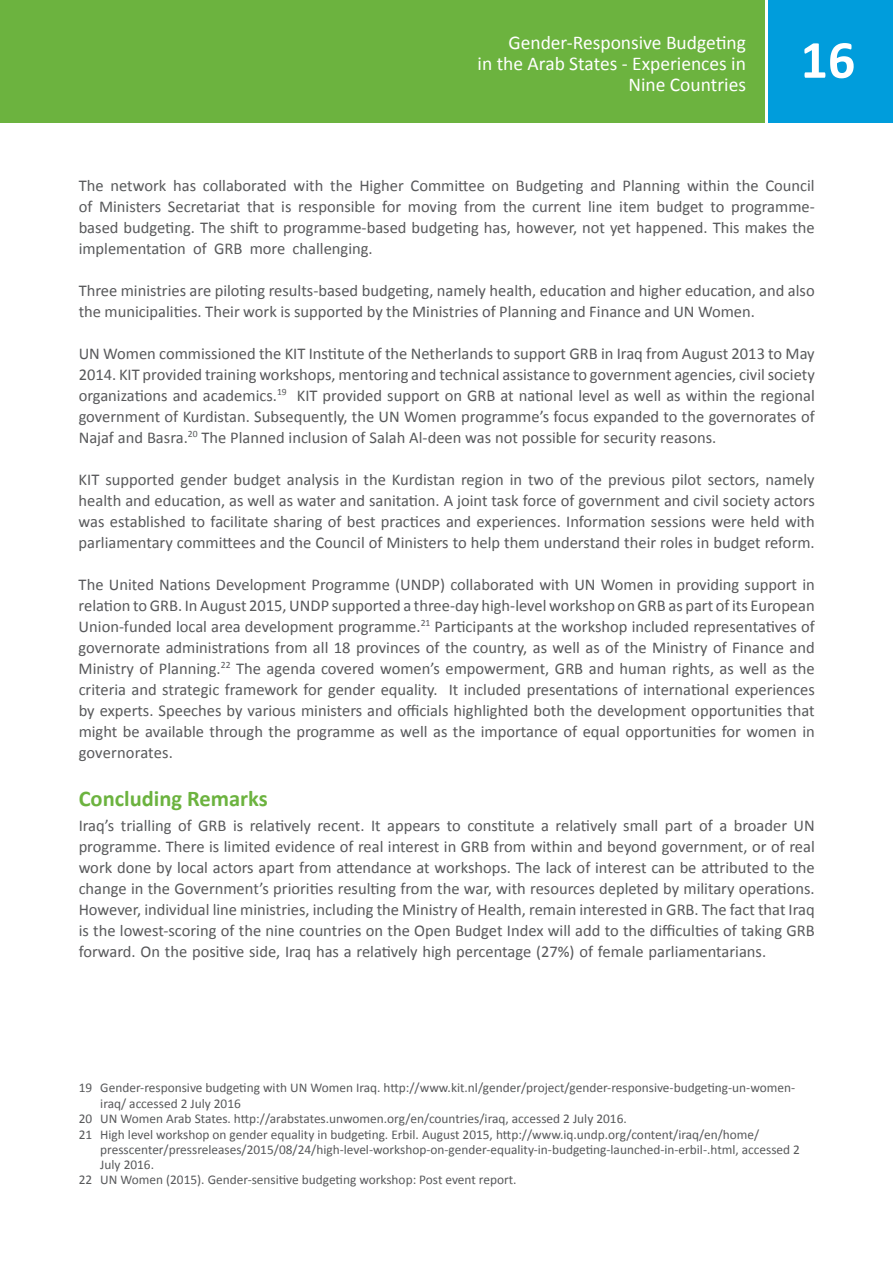
<style>
.page{position:relative;width:893px;height:1263px;background:#fff}
.page>*{position:absolute;margin:0;border:0;box-sizing:border-box;transform-origin:0 0}
.t1{font:700 54px "Calibri";color:#fff}
.t2{font:700 22.5px "Calibri";color:#6cb33f}
.t3{font:19.5px/21.1px "Calibri";color:#fff;text-align:right}
.t4{font:16.5px/21px "Calibri";color:#58595b;text-align:justify}
.t5{font:13.35px "Calibri";color:#58595b}
</style>
<div class="page">
<div style="left:768px;top:0;width:125px;height:123px;background:#009ddc"></div>
<div style="left:0;top:0;width:764px;height:123px;background:#6cb33f"></div>
<p class="t3" style="left:478px;top:32px;width:270px">Gender-Responsive Budgeting<br>in the Arab States - Experiences in<br>Nine Countries</p>
<h1 class="t1" style="left:800px;top:25px;width:56px">16</h1>
<p class="t4" style="left:79px;top:175px;width:738px">The network has collaborated with the Higher Committee on Budgeting and Planning within the Council of Ministers Secretariat that is responsible for moving from the current line item budget to programme&shy;based budgeting. The shift to programme-based budgeting has, however, not yet happened. This makes the implementation of GRB more challenging.</p>
<p class="t4" style="left:79px;top:280px;width:738px">Three ministries are piloting results-based budgeting, namely health, education and higher education, and also the municipalities. Their work is supported by the Ministries of Planning and Finance and UN Women.</p>
<p class="t4" style="left:79px;top:343px;width:738px">UN Women commissioned the KIT Institute of the Netherlands to support GRB in Iraq from August 2013 to May 2014. KIT provided training workshops, mentoring and technical assistance to government agencies, civil society organizations and academics.<sup>19</sup> KIT provided support on GRB at national level as well as within the regional government of Kurdistan. Subsequently, the UN Women programme’s focus expanded to the governorates of Najaf and Basra.<sup>20</sup> The Planned inclusion of Salah Al-deen was not possible for security reasons.</p>
<p class="t4" style="left:79px;top:469px;width:738px">KIT supported gender budget analysis in the Kurdistan region in two of the previous pilot sectors, namely health and education, as well as water and sanitation. A joint task force of government and civil society actors was established to facilitate sharing of best practices and experiences. Information sessions were held with parliamentary committees and the Council of Ministers to help them understand their roles in budget reform.</p>
<p class="t4" style="left:79px;top:574px;width:738px">The United Nations Development Programme (UNDP) collaborated with UN Women in providing support in relation to GRB. In August 2015, UNDP supported a three-day high-level workshop on GRB as part of its European Union-funded local area development programme.<sup>21</sup> Participants at the workshop included representatives of governorate administrations from all 18 provinces of the country, as well as of the Ministry of Finance and Ministry of Planning.<sup>22</sup> The agenda covered women’s empowerment, GRB and human rights, as well as the criteria and strategic framework for gender equality. It included presentations of international experiences by experts. Speeches by various ministers and officials highlighted both the development opportunities that might be available through the programme as well as the importance of equal opportunities for women in governorates.</p>
<h2 class="t2" style="left:79px;top:784px;width:191px">Concluding Remarks</h2>
<p class="t4" style="left:79px;top:815px;width:738px">Iraq’s trialling of GRB is relatively recent. It appears to constitute a relatively small part of a broader UN programme. There is limited evidence of real interest in GRB from within and beyond government, or of real work done by local actors apart from attendance at workshops. The lack of interest can be attributed to the change in the Government’s priorities resulting from the war, with resources depleted by military operations.<br>However, individual line ministries, including the Ministry of Health, remain interested in GRB. The fact that Iraq is the lowest-scoring of the nine countries on the Open Budget Index will add to the difficulties of taking GRB forward. On the positive side, Iraq has a relatively high percentage (27%) of female parliamentarians.</p>
<p class="t5" style="left:79px;top:1079px;width:718px">19 Gender-responsive budgeting with UN Women Iraq. http://www.kit.nl/gender/project/gender-responsive-budgeting-un-women-</p>
<p class="t5" style="left:100px;top:1095px;width:142px">iraq/ accessed 2 July 2016</p>
<p class="t5" style="left:79px;top:1110px;width:550px">20 UN Women Arab States. http://arabstates.unwomen.org/en/countries/iraq, accessed 2 July 2016.</p>
<p class="t5" style="left:79px;top:1126px;width:682px">21 High level workshop on gender equality in budgeting. Erbil. August 2015, http://www.iq.undp.org/content/iraq/en/home/</p>
<p class="t5" style="left:100px;top:1141px;width:701px">presscenter/pressreleases/2015/08/24/high-level-workshop-on-gender-equality-in-budgeting-launched-in-erbil-.html, accessed 2</p>
<p class="t5" style="left:100px;top:1156px;width:55px">July 2016.</p>
<p class="t5" style="left:79px;top:1171px;width:439px">22 UN Women (2015). Gender-sensitive budgeting workshop: Post event report.</p>
</div>
